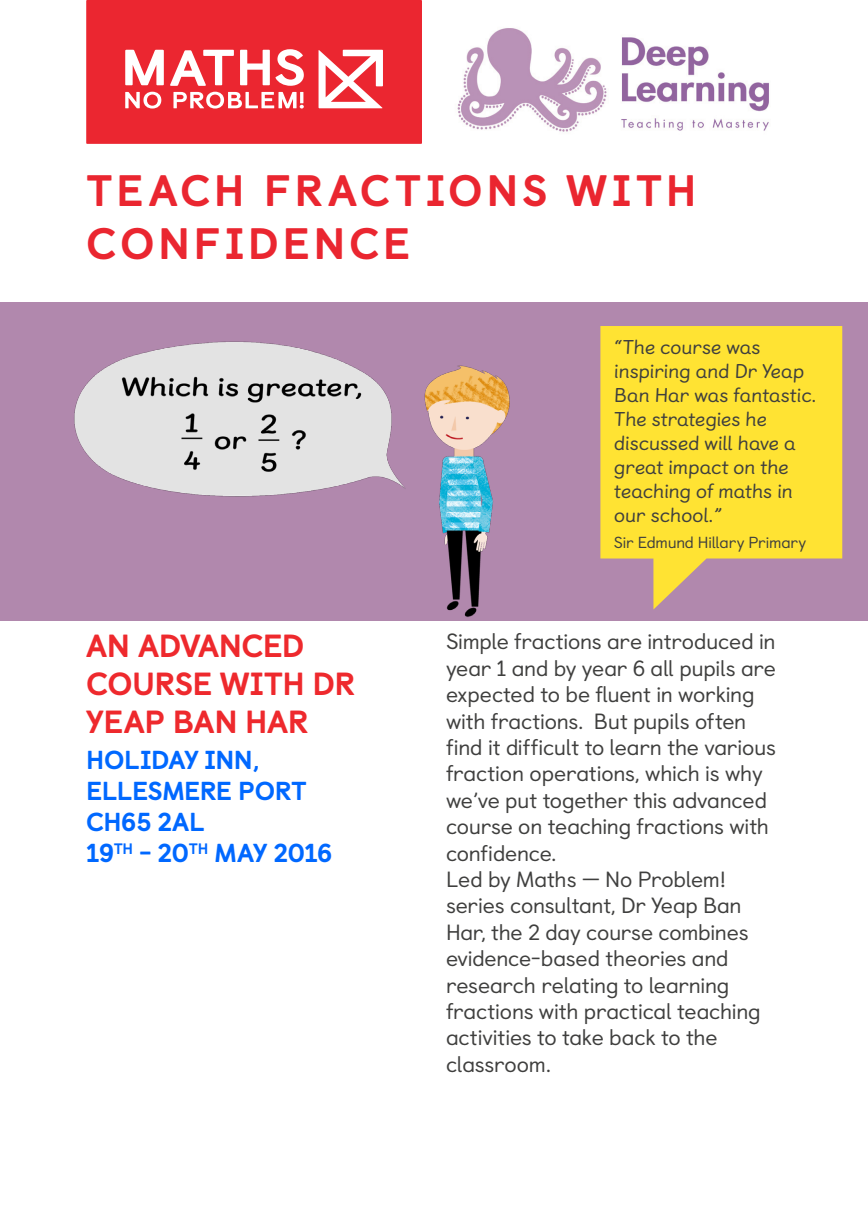
<style>
.page{position:relative;width:868px;height:1219px;background:#fff}
.page>*{position:absolute;margin:0;border:0;box-sizing:border-box;transform-origin:0 0}
.t1{font:800 44px/52.8px "Castledown";letter-spacing:.08em;color:#ea2630}
.t2{font:800 32px/38.4px "Castledown";letter-spacing:-.015em;color:#ee292d}
.t3{font:800 26px "Castledown";letter-spacing:-.015em;color:#0068ff}
.t4{font:22px/26.4px "Castledown";letter-spacing:-.01em;color:#3f3f3e}
.t5{font:20px/24px "Castledown Fun";letter-spacing:-.015em;color:#3f3f3e}
.t6{font:16px "Castledown";letter-spacing:-.015em;color:#3f3f3e}
</style>
<div class="page">
<div style="left:0;top:302px;width:867px;height:318px;background:#b188ad"></div>
<img style="left:74px;top:341px;width:436px;height:276px">
<div style="left:86px;top:0;width:336px;height:144px;background:#eb2630"></div>
<svg style="left:125px;top:92px;width:36px;height:17px"></svg>
<svg style="left:173px;top:92px;width:131px;height:17px"></svg>
<svg style="left:318px;top:50px;width:65px;height:58px"></svg>
<svg style="left:170px;top:50px;width:64px;height:36px"></svg>
<svg style="left:240px;top:49px;width:64px;height:37px"></svg>
<svg style="left:125px;top:50px;width:39px;height:35px"></svg>
<img style="left:457px;top:28px;width:312px;height:104px">
<svg style="left:600px;top:326px;width:242px;height:283px;fill:#ffe333"></svg>
<p class="t1" style="left:86px;top:160px;width:611px">TEACH FRACTIONS WITH<br>CONFIDENCE</p>
<p class="t5" style="left:614px;top:333px;width:204px">“The course was inspiring and Dr Yeap<br>Ban Har was fantastic.<br>The strategies he discussed will have a great impact on the teaching of maths in our school.”</p>
<p class="t6" style="left:613px;top:530px;width:194px">Sir Edmund Hillary Primary</p>
<p class="t2" style="left:86px;top:623px;width:271px">AN ADVANCED<br>COURSE WITH DR<br>YEAP BAN HAR</p>
<p class="t4" style="left:446px;top:626px;width:331px">Simple fractions are introduced in year 1 and by year 6 all pupils are expected to be fluent in working with fractions. But pupils often find it difficult to learn the various fraction operations, which is why we’ve put together this advanced course on teaching fractions with confidence.</p>
<p class="t4" style="left:446px;top:864px;width:316px">Led by Maths — No Problem! series consultant, Dr Yeap Ban<br>Har, the 2 day course combines evidence-based theories and research relating to learning fractions with practical teaching activities to take back to the classroom.</p>
<p class="t3" style="left:86px;top:738px;width:174px">HOLIDAY INN,</p>
<p class="t3" style="left:86px;top:770px;width:222px">ELLESMERE PORT</p>
<p class="t3" style="left:86px;top:801px;width:120px">CH65 2AL</p>
<p class="t3" style="left:86px;top:832px;width:247px">19<sup>TH</sup> - 20<sup>TH</sup> MAY 2016</p>
</div>
